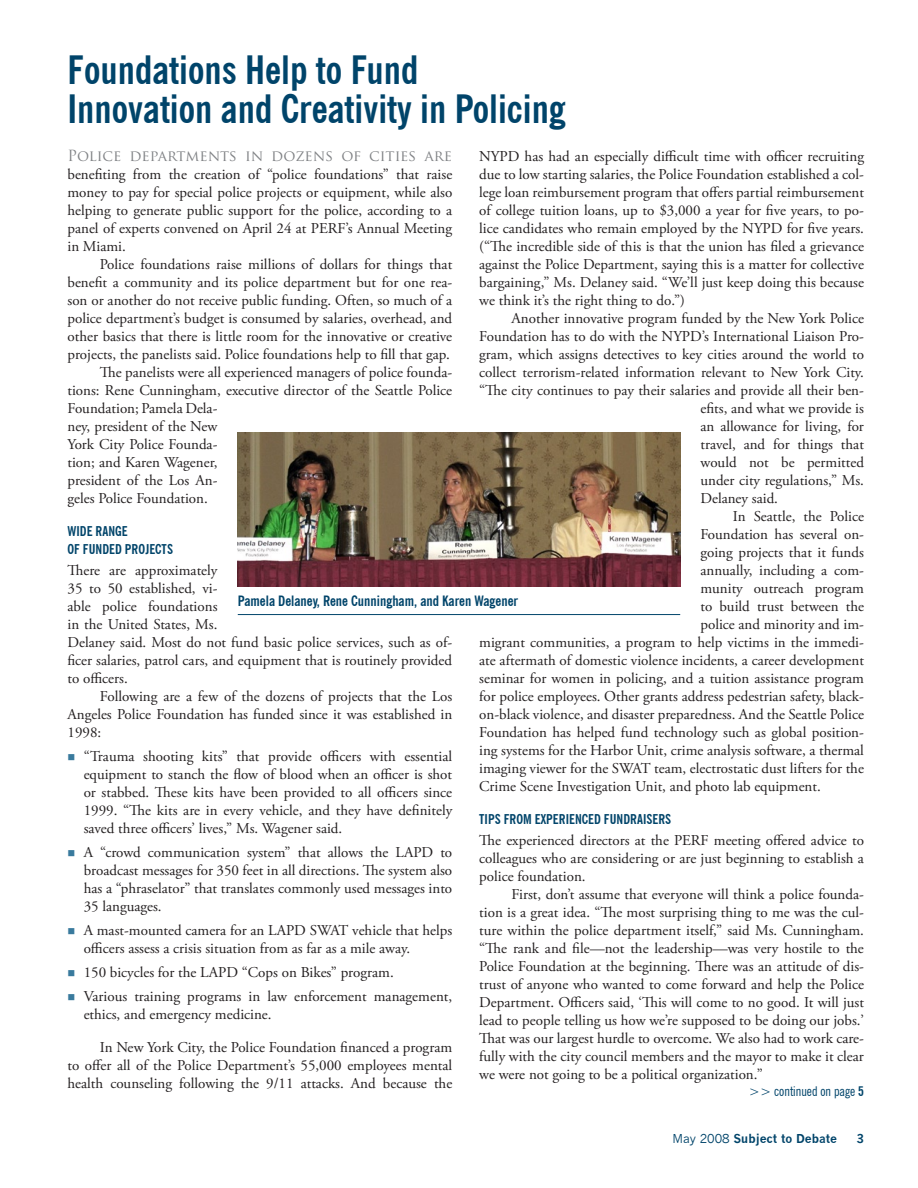
<style>
.page{position:relative;width:918px;height:1188px;background:#fff}
.page>*{position:absolute;margin:0;border:0;box-sizing:border-box;transform-origin:0 0}
.t1{font:700 condensed 39px/39px "News Gothic BT";color:#00446a}
.t2{font:15px/18px "Adobe Garamond Pro";color:#231f20;text-align:justify}
.t3{font:15px "Trajan Pro";color:#808285}
.t4{font:700 condensed 14.25px "News Gothic BT";color:#00446a}
.t5{font:700 condensed 13.5px/18px "News Gothic BT";color:#00446a}
.t6{font:condensed 13.5px "News Gothic BT";color:#00446a}
.t7{font:700 12px "News Gothic";color:#00446a}
.s1{color:#397a9d}
.s2{font-weight:700}
.s3{font-weight:400}
</style>
<div class="page">
<hr style="left:238px;top:614px;width:442px;height:1px;background:#00446a">
<img style="left:238px;top:432px;width:442px;height:154px">
<h1 class="t1" style="left:68px;top:50px;width:499px">Foundations Help to Fund<br>Innovation and Creativity in Policing</h1>
<p class="t3" style="left:68px;top:146px;width:386px">Police departments in dozens of cities are</p>
<p class="t2" style="left:68px;top:166px;width:386px">benefiting from the creation of “police foundations” that raise money to pay for special police projects or equipment, while also helping to generate public support for the police, according to a panel of experts convened on April 24 at PERF’s Annual Meeting in Miami.</p>
<p class="t2" style="left:100px;top:256px;width:354px">Police foundations raise millions of dollars for things that</p>
<p class="t2" style="left:68px;top:274px;width:386px">benefit a community and its police department but for one rea-</p>
<p class="t2" style="left:68px;top:292px;width:386px">son or another do not receive public funding. Often, so much of a</p>
<p class="t2" style="left:68px;top:310px;width:386px">police department’s budget is consumed by salaries, overhead, and</p>
<p class="t2" style="left:68px;top:328px;width:386px">other basics that there is little room for the innovative or creative</p>
<p class="t2" style="left:68px;top:346px;width:384px">projects, the panelists said. Police foundations help to fill that gap.</p>
<p class="t2" style="left:100px;top:364px;width:354px">The panelists were all experienced managers of police founda-</p>
<p class="t2" style="left:68px;top:382px;width:386px">tions: Rene Cunningham, executive director of the Seattle Police</p>
<p class="t2" style="left:68px;top:400px;width:152px">Foundation; Pamela Dela-</p>
<p class="t2" style="left:68px;top:418px;width:152px">ney, president of the New</p>
<p class="t2" style="left:68px;top:436px;width:152px">York City Police Founda-</p>
<p class="t2" style="left:68px;top:454px;width:152px">tion; and Karen Wagener,</p>
<p class="t2" style="left:68px;top:472px;width:152px">president of the Los An-</p>
<p class="t2" style="left:68px;top:490px;width:142px">geles Police Foundation.</p>
<p class="t5" style="left:68px;top:522px;width:107px">WIDE RANGE<br>OF FUNDED PROJECTS</p>
<p class="t2" style="left:68px;top:562px;width:386px;text-align:left">There are approximately<br>35 to 50 established, vi-<br>able police foundations<br>in the United States, Ms.<br>Delaney said. Most do not fund basic police services, such as of&shy;ficer salaries, patrol cars, and equipment that is routinely provided to officers.</p>
<p class="t2" style="left:68px;top:688px;width:386px;text-indent:32px">Following are a few of the dozens of projects that the Los Angeles Police Foundation has funded since it was established in 1998:</p>
<p class="t2" style="left:84px;top:748px;width:370px;text-indent:-16px"><span class="s1">■</span> “Trauma shooting kits” that provide officers with essential equipment to stanch the flow of blood when an officer is shot or stabbed. These kits have been provided to all officers since 1999. “The kits are in every vehicle, and they have definitely saved three officers’ lives,” Ms. Wagener said.</p>
<p class="t2" style="left:84px;top:844px;width:370px;text-indent:-16px"><span class="s1">■</span> A “crowd communication system” that allows the LAPD to broadcast messages for 350 feet in all directions. The system also has a “phraselator” that translates commonly used messages into 35 languages.</p>
<p class="t2" style="left:84px;top:922px;width:370px;text-indent:-16px"><span class="s1">■</span> A mast-mounted camera for an LAPD SWAT vehicle that helps officers assess a crisis situation from as far as a mile away.</p>
<p class="t2" style="left:68px;top:964px;width:328px"><span class="s1">■</span> 150 bicycles for the LAPD “Cops on Bikes” program.</p>
<p class="t2" style="left:84px;top:988px;width:370px;text-indent:-16px"><span class="s1">■</span> Various training programs in law enforcement management, ethics, and emergency medicine.</p>
<p class="t2" style="left:67px;top:1039px;width:386px;text-indent:32px">In New York City, the Police Foundation financed a program to offer all of the Police Department’s 55,000 employees mental health counseling following the 9/11 attacks. And because the</p>
<p class="t2" style="left:479px;top:147px;width:386px">NYPD has had an especially difficult time with officer recruiting due to low starting salaries, the Police Foundation established a col&shy;lege loan reimbursement program that offers partial reimbursement of college tuition loans, up to $3,000 a year for five years, to po&shy;lice candidates who remain employed by the NYPD for five years. (“The incredible side of this is that the union has filed a grievance against the Police Department, saying this is a matter for collective bargaining,” Ms. Delaney said. “We’ll just keep doing this because we think it’s the right thing to do.”)</p>
<p class="t2" style="left:512px;top:309px;width:354px">Another innovative program funded by the New York Police</p>
<p class="t2" style="left:479px;top:327px;width:386px">Foundation has to do with the NYPD’s International Liaison Pro-</p>
<p class="t2" style="left:479px;top:345px;width:386px">gram, which assigns detectives to key cities around the world to</p>
<p class="t2" style="left:479px;top:363px;width:386px">collect terrorism-related information relevant to New York City.</p>
<p class="t2" style="left:479px;top:381px;width:386px">“The city continues to pay their salaries and provide all their ben-</p>
<p class="t2" style="left:700px;top:399px;width:165px">efits, and what we provide is</p>
<p class="t2" style="left:700px;top:417px;width:165px">an allowance for living, for</p>
<p class="t2" style="left:700px;top:435px;width:165px">travel, and for things that</p>
<p class="t2" style="left:700px;top:453px;width:165px">would not be permitted</p>
<p class="t2" style="left:700px;top:471px;width:165px">under city regulations,” Ms.</p>
<p class="t2" style="left:700px;top:489px;width:79px">Delaney said.</p>
<p class="t2" style="left:733px;top:507px;width:133px">In Seattle, the Police</p>
<p class="t2" style="left:700px;top:525px;width:165px">Foundation has several on-</p>
<p class="t2" style="left:700px;top:543px;width:165px">going projects that it funds</p>
<p class="t2" style="left:700px;top:561px;width:165px">annually, including a com-</p>
<p class="t2" style="left:700px;top:579px;width:165px">munity outreach program</p>
<p class="t2" style="left:700px;top:597px;width:165px">to build trust between the</p>
<p class="t2" style="left:700px;top:615px;width:165px">police and minority and im-</p>
<p class="t2" style="left:479px;top:633px;width:386px">migrant communities, a program to help victims in the immedi-</p>
<p class="t2" style="left:479px;top:651px;width:386px">ate aftermath of domestic violence incidents, a career development</p>
<p class="t2" style="left:479px;top:669px;width:386px">seminar for women in policing, and a tuition assistance program</p>
<p class="t2" style="left:479px;top:687px;width:386px">for police employees. Other grants address pedestrian safety, black-</p>
<p class="t2" style="left:479px;top:705px;width:386px">on-black violence, and disaster preparedness. And the Seattle Police</p>
<p class="t2" style="left:479px;top:723px;width:386px">Foundation has helped fund technology such as global position-</p>
<p class="t2" style="left:479px;top:741px;width:386px">ing systems for the Harbor Unit, crime analysis software, a thermal</p>
<p class="t2" style="left:479px;top:759px;width:386px">imaging viewer for the SWAT team, electrostatic dust lifters for the</p>
<p class="t2" style="left:479px;top:777px;width:343px">Crime Scene Investigation Unit, and photo lab equipment.</p>
<p class="t5" style="left:479px;top:810px;width:194px">TIPS FROM EXPERIENCED FUNDRAISERS</p>
<p class="t2" style="left:479px;top:831px;width:386px">The experienced directors at the PERF meeting offered advice to colleagues who are considering or are just beginning to establish a police foundation.</p>
<p class="t2" style="left:479px;top:885px;width:386px;text-indent:32px">First, don’t assume that everyone will think a police founda&shy;tion is a great idea. “The most surprising thing to me was the cul&shy;ture within the police department itself,” said Ms. Cunningham. “The rank and file—not the leadership—was very hostile to the Police Foundation at the beginning. There was an attitude of dis&shy;trust of anyone who wanted to come forward and help the Police Department. Officers said, ‘This will come to no good. It will just lead to people telling us how we’re supposed to be doing our jobs.’ That was our largest hurdle to overcome. We also had to work care&shy;fully with the city council members and the mayor to make it clear we were not going to be a political organization.”</p>
<p class="t6" style="left:749px;top:1083px;width:117px">&gt;&gt; continued on page <span class="s2">5</span></p>
<p class="t4" style="left:238px;top:592px;width:282px">Pamela Delaney, Rene Cunningham, and Karen Wagener</p>
<p class="t7" style="left:673px;top:1131px;width:166px"><span class="s3">May 2008</span> Subject to Debate</p>
<p class="t7" style="left:857px;top:1131px;width:9px">3</p>
</div>
